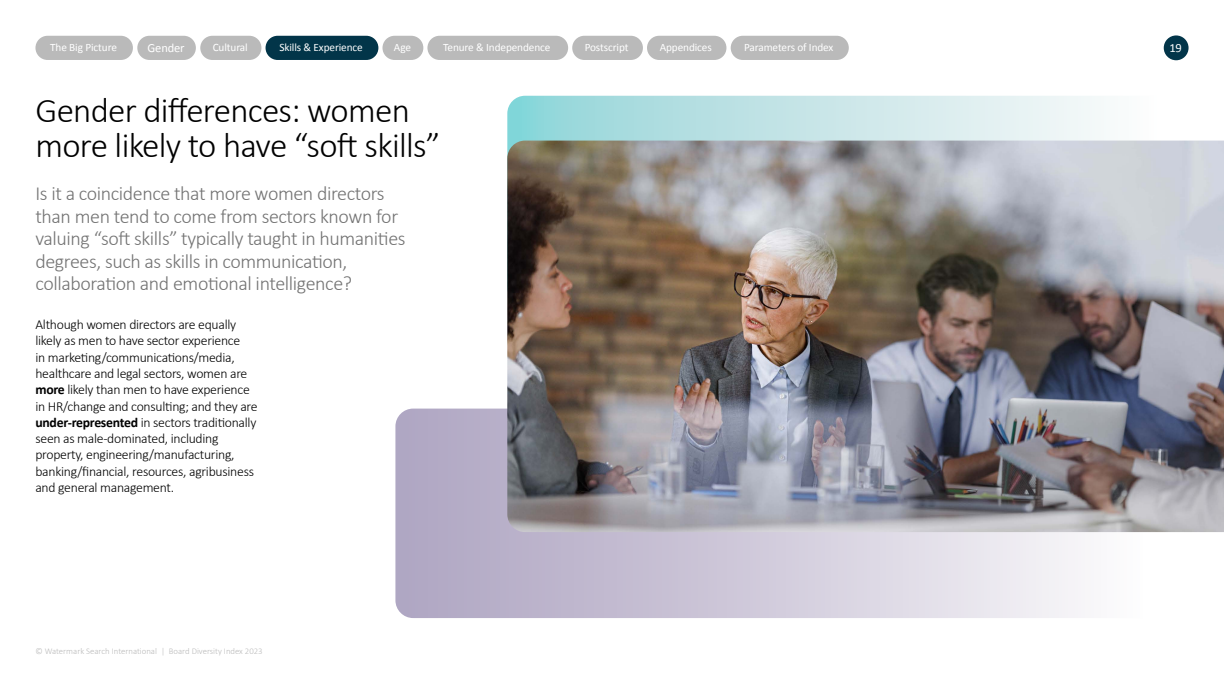
<style>
.page{position:relative;width:1224px;height:689px;background:#fff}
.page>*{position:absolute;margin:0;border:0;box-sizing:border-box;transform-origin:0 0}
.t1{font:300 35px/35px "Calibri";letter-spacing:-.02em;color:#000}
.t2{font:300 20px/22.5px "Calibri";letter-spacing:-.02em;color:#737373}
.t3{font:300 13.75px/16.2px "Calibri";letter-spacing:-.02em;color:#000}
.t4{font:12.5px "Calibri";letter-spacing:-.01em;color:#fff}
.t5{font:11.25px "Calibri";letter-spacing:-.01em;color:#fff}
.t6{font:300 8.75px "Calibri";color:#bababa}
.s1{font-weight:700}
</style>
<div class="page">
<div style="left:382px;top:36px;width:41px;height:24px;background:#bababa;border-radius:12px"></div>
<div style="left:427px;top:36px;width:141px;height:24px;background:#bababa;border-radius:12px"></div>
<div style="left:572px;top:36px;width:71px;height:24px;background:#bababa;border-radius:12px"></div>
<div style="left:647px;top:36px;width:79px;height:24px;background:#bababa;border-radius:12px"></div>
<div style="left:35px;top:36px;width:98px;height:24px;background:#bababa;border-radius:12px"></div>
<div style="left:137px;top:36px;width:59px;height:24px;background:#bababa;border-radius:12px"></div>
<div style="left:200px;top:36px;width:61px;height:24px;background:#bababa;border-radius:12px"></div>
<div style="left:731px;top:36px;width:118px;height:24px;background:#bababa;border-radius:12px"></div>
<div style="left:395px;top:408px;width:829px;height:210px;background:linear-gradient(to right,#aca2c0,#fff);border-radius:18px"></div>
<div style="left:507px;top:96px;width:717px;height:209px;background:linear-gradient(to right,#91d3d7,#fff);border-radius:18px"></div>
<div style="left:1164px;top:35px;width:24px;height:25px;background:#023549;border-radius:50%"></div>
<img style="left:507px;top:140px;width:717px;height:392px">
<div style="left:266px;top:36px;width:112px;height:24px;background:#023549;border-radius:12px"></div>
<p class="t5" style="left:50px;top:41px;width:68px">The Big Picture</p>
<p class="t4" style="left:147px;top:40px;width:39px">Gender</p>
<p class="t5" style="left:213px;top:41px;width:37px">Cultural</p>
<p class="t5" style="left:394px;top:41px;width:19px">Age</p>
<p class="t5" style="left:443px;top:41px;width:109px">Tenure &amp; Independence</p>
<p class="t5" style="left:585px;top:41px;width:45px">Postscript</p>
<p class="t5" style="left:660px;top:41px;width:54px">Appendices</p>
<p class="t5" style="left:744px;top:41px;width:91px">Parameters of Index</p>
<p class="t4" style="left:1169px;top:40px;width:14px">19</p>
<p class="t5" style="left:279px;top:41px;width:85px">Skills &amp; Experience</p>
<h1 class="t1" style="left:35px;top:91px;width:406px">Gender differences: women more likely to have “soft skills”</h1>
<h2 class="t2" style="left:35px;top:181px;width:372px">Is it a coincidence that more women directors than men tend to come from sectors known for valuing “soft skills” typically taught in humanities degrees, such as skills in communication, collaboration and emotional intelligence?</h2>
<p class="t3" style="left:35px;top:316px;width:224px">Although women directors are equally likely as men to have sector experience<br>in marketing/communications/media, healthcare and legal sectors, women are <span class="s1">more</span> likely than men to have experience in HR/change and consulting; and they are <span class="s1">under-represented</span> in sectors traditionally seen as male-dominated, including property, engineering/manufacturing, banking/financial, resources, agribusiness and general management.</p>
<p class="t6" style="left:35px;top:645px;width:229px">© Watermark Search International | Board Diversity Index 2023</p>
</div>
